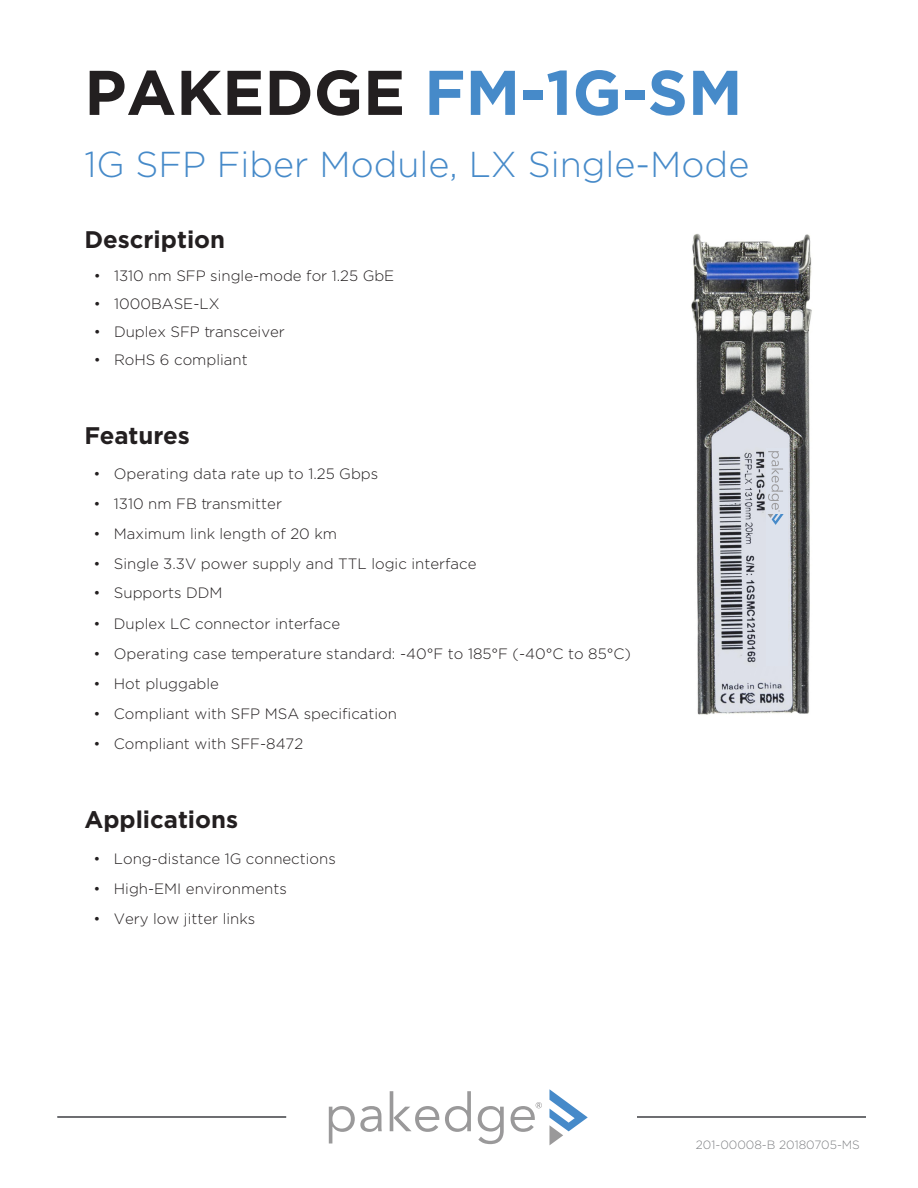
<style>
.page{position:relative;width:918px;height:1188px;background:#fff}
.page>*{position:absolute;margin:0;border:0;box-sizing:border-box;transform-origin:0 0}
.t1{font:700 63px "Gotham";color:#468ac9}
.t2{font:300 36px "Gotham";color:#468ac9}
.t3{font:700 24px "Gotham";color:#231f20}
.t4{font:300 15px "Gotham";color:#231f20}
.t5{font:300 12px "Gotham";color:#808285}
.s1{color:#231f20}
</style>
<div class="page">
<svg style="left:549px;top:1089px;width:39px;height:56px"></svg>
<svg style="left:329px;top:1106px;width:53px;height:37px"></svg>
<svg style="left:390px;top:1091px;width:49px;height:41px"></svg>
<svg style="left:445px;top:1091px;width:26px;height:41px"></svg>
<svg style="left:478px;top:1106px;width:26px;height:38px"></svg>
<svg style="left:511px;top:1102px;width:31px;height:30px"></svg>
<div style="left:637px;top:1116px;width:229px;height:2px;border:1px solid #6c6d70"></div>
<div style="left:57px;top:1116px;width:229px;height:2px;border:1px solid #6c6d70"></div>
<img style="left:691px;top:233px;width:121px;height:482px">
<div style="left:766px;top:448px;width:22px;height:218px;background:#dde2ec"></div>
<svg style="left:768px;top:451px;width:16px;height:74px"></svg>
<h1 class="t1" style="left:84px;top:51px;width:660px"><span class="s1">PAKEDGE</span> FM-1G-SM</h1>
<h2 class="t2" style="left:84px;top:141px;width:666px">1G SFP Fiber Module, LX Single-Mode</h2>
<h3 class="t3" style="left:84px;top:223px;width:142px">Description</h3>
<p class="t4" style="left:94px;top:266px;width:302px">• 1310 nm SFP single-mode for 1.25 GbE</p>
<p class="t4" style="left:94px;top:294px;width:127px">• 1000BASE-LX</p>
<p class="t4" style="left:94px;top:322px;width:193px">• Duplex SFP transceiver</p>
<p class="t4" style="left:94px;top:350px;width:155px">• RoHS 6 compliant</p>
<h3 class="t3" style="left:84px;top:420px;width:107px">Features</h3>
<p class="t4" style="left:94px;top:464px;width:286px">• Operating data rate up to 1.25 Gbps</p>
<p class="t4" style="left:94px;top:494px;width:190px">• 1310 nm FB transmitter</p>
<p class="t4" style="left:94px;top:524px;width:245px">• Maximum link length of 20 km</p>
<p class="t4" style="left:94px;top:554px;width:384px">• Single 3.3V power supply and TTL logic interface</p>
<p class="t4" style="left:94px;top:583px;width:130px">• Supports DDM</p>
<p class="t4" style="left:94px;top:614px;width:248px">• Duplex LC connector interface</p>
<p class="t4" style="left:94px;top:644px;width:539px">• Operating case temperature standard: -40°F to 185°F (-40°C to 85°C)</p>
<p class="t4" style="left:94px;top:674px;width:127px">• Hot pluggable</p>
<p class="t4" style="left:94px;top:704px;width:305px">• Compliant with SFP MSA specification</p>
<p class="t4" style="left:94px;top:734px;width:211px">• Compliant with SFF-8472</p>
<h3 class="t3" style="left:84px;top:804px;width:155px">Applications</h3>
<p class="t4" style="left:94px;top:849px;width:244px">• Long-distance 1G connections</p>
<p class="t4" style="left:94px;top:879px;width:195px">• High-EMI environments</p>
<p class="t4" style="left:94px;top:909px;width:163px">• Very low jitter links</p>
<p class="t5" style="left:696px;top:1137px;width:166px">201-00008-B 20180705-MS</p>
</div>
